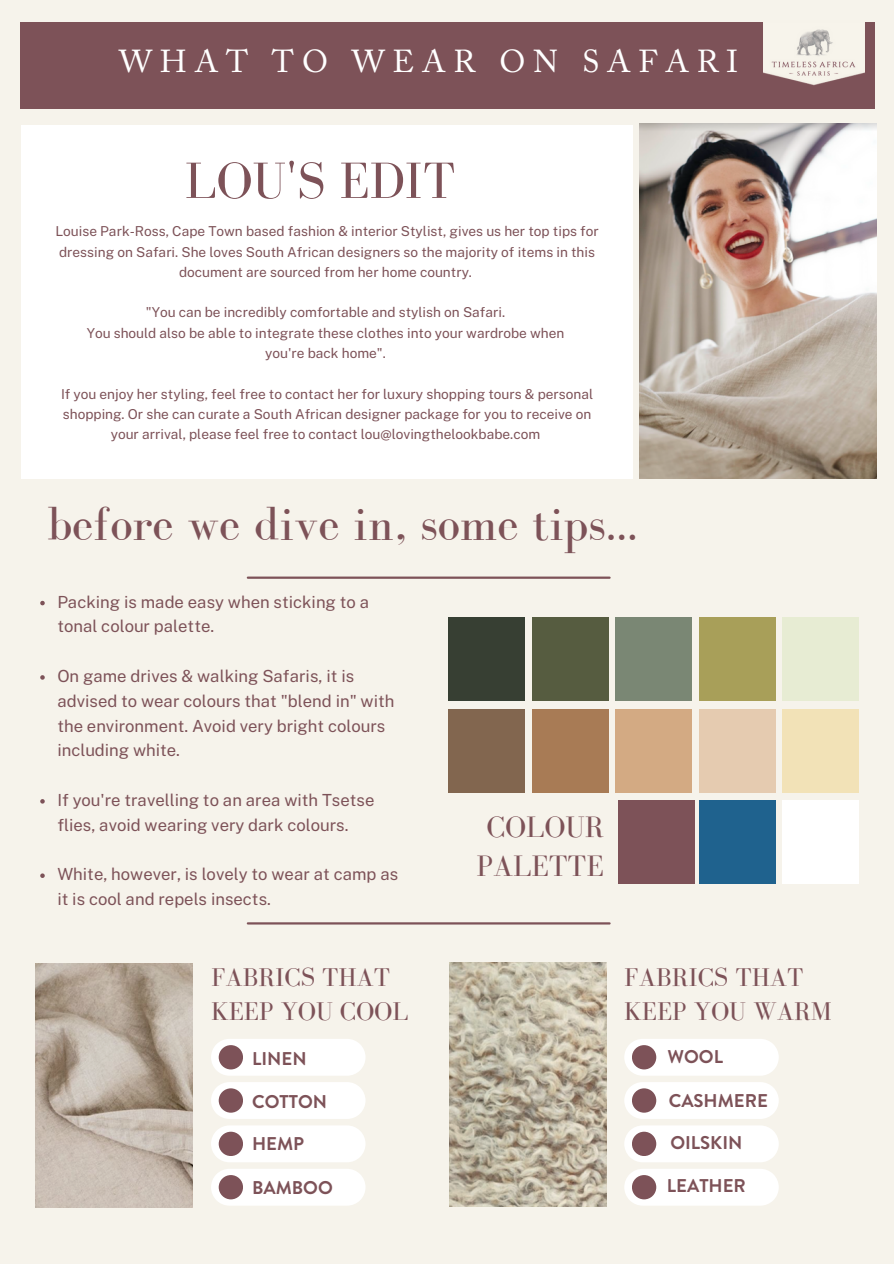
<style>
.page{position:relative;width:894px;height:1264px;background:#fff}
.page>*{position:absolute;margin:0;border:0;box-sizing:border-box;transform-origin:0 0}
.t1{font:52.35px "Bodoni FLF";color:#7d5258}
.t2{font:49.35px "Bodoni FLF";color:#7d5258}
.t3{font:31.5px "Adobe Caslon Pro";letter-spacing:.25em;color:#fff}
.t4{font:30.3px/39.3px "Bodoni FLF";color:#7d5258;text-align:center}
.t5{font:26.4px/33.3px "Bodoni FLF";color:#7d5258}
.t6{font:700 18.45px "Brandon Grotesque";color:#7d5258}
.t7{font:16.65px/24.8px "Public Sans";color:#7d5258}
.t8{font:13.65px/20.2px "Public Sans";color:#7d5258;text-align:center}
</style>
<div class="page">
<div style="left:0;top:0;width:893px;height:1263px;background:#f6f3eb"></div>
<div style="left:22px;top:125px;width:610px;height:353px;background:#fff"></div>
<div style="left:20px;top:23px;width:854px;height:86px;background:#7d5258"></div>
<img style="left:639px;top:124px;width:237px;height:354px">
<img style="left:763px;top:23px;width:101px;height:63px">
<hr style="left:248px;top:922px;width:361px;height:2px;background:#7d5258">
<div style="left:782px;top:800px;width:76px;height:84px;background:#fff"></div>
<div style="left:699px;top:800px;width:76px;height:84px;background:#1f628e"></div>
<div style="left:617px;top:800px;width:76px;height:84px;background:#7d5258"></div>
<div style="left:615px;top:708px;width:76px;height:84px;background:#d3aa83"></div>
<div style="left:532px;top:708px;width:76px;height:84px;background:#a87b55"></div>
<div style="left:448px;top:708px;width:77px;height:84px;background:#82664f"></div>
<div style="left:782px;top:708px;width:76px;height:84px;background:#f2e2b7"></div>
<div style="left:699px;top:708px;width:76px;height:84px;background:#e5cbb0"></div>
<div style="left:699px;top:617px;width:76px;height:83px;background:#a89f59"></div>
<div style="left:615px;top:617px;width:76px;height:83px;background:#7a8774"></div>
<div style="left:532px;top:617px;width:76px;height:83px;background:#565c40"></div>
<div style="left:448px;top:617px;width:77px;height:83px;background:#373f33"></div>
<div style="left:782px;top:617px;width:76px;height:83px;background:#e7ecd3"></div>
<svg style="left:40px;top:601px;width:5px;height:4px"></svg>
<svg style="left:40px;top:675px;width:5px;height:4px"></svg>
<svg style="left:40px;top:799px;width:5px;height:4px"></svg>
<svg style="left:40px;top:873px;width:5px;height:5px"></svg>
<div style="left:211px;top:1039px;width:154px;height:36px;background:#fff"></div>
<div style="left:211px;top:1082px;width:154px;height:36px;background:#fff"></div>
<svg style="left:211px;top:1125px;width:154px;height:37px;background:#fdfdfc"></svg>
<div style="left:211px;top:1169px;width:154px;height:36px;background:#fff"></div>
<div style="left:219px;top:1045px;width:24px;height:24px;background:#7d5258;border-radius:50%"></div>
<div style="left:219px;top:1088px;width:24px;height:24px;background:#7d5258;border-radius:50%"></div>
<div style="left:219px;top:1131px;width:24px;height:24px;background:#7d5258;border-radius:50%"></div>
<div style="left:219px;top:1174px;width:24px;height:25px;background:#7d5258;border-radius:50%"></div>
<div style="left:624px;top:1039px;width:154px;height:36px;background:#fff"></div>
<div style="left:624px;top:1082px;width:154px;height:36px;background:#fff"></div>
<svg style="left:624px;top:1125px;width:154px;height:37px;background:#fdfdfc"></svg>
<div style="left:624px;top:1169px;width:154px;height:36px;background:#fff"></div>
<div style="left:631px;top:1045px;width:25px;height:24px;background:#7d5258;border-radius:50%"></div>
<div style="left:631px;top:1088px;width:25px;height:24px;background:#7d5258;border-radius:50%"></div>
<div style="left:631px;top:1131px;width:25px;height:24px;background:#7d5258;border-radius:50%"></div>
<div style="left:631px;top:1174px;width:25px;height:25px;background:#7d5258;border-radius:50%"></div>
<img style="left:449px;top:962px;width:157px;height:244px">
<img style="left:36px;top:963px;width:156px;height:244px">
<hr style="left:248px;top:576px;width:361px;height:3px;background:#7d5258">
<p class="t3" style="left:119px;top:49px;width:620px">WHAT TO WEAR ON SAFARI</p>
<p class="t1" style="left:185px;top:152px;width:272px">LOU'S EDIT</p>
<p class="t8" style="left:55px;top:221px;width:544px">Louise Park-Ross, Cape Town based fashion &amp; interior Stylist, gives us her top tips for dressing on Safari. She loves South African designers so the majority of items in this document are sourced from her home country.</p>
<p class="t8" style="left:146px;top:302px;width:360px">"You can be incredibly comfortable and stylish on Safari.</p>
<p class="t8" style="left:87px;top:322px;width:479px">You should also be able to integrate these clothes into your wardrobe when</p>
<p class="t8" style="left:265px;top:343px;width:122px">you're back home".</p>
<p class="t8" style="left:61px;top:383px;width:533px">If you enjoy her styling, feel free to contact her for luxury shopping tours &amp; personal shopping. Or she can curate a South African designer package for you to receive on your arrival, please feel free to contact lou@lovingthelookbabe.com</p>
<p class="t2" style="left:47px;top:497px;width:592px">before we dive in, some tips...</p>
<p class="t7" style="left:57px;top:589px;width:313px">Packing is made easy when sticking to a tonal colour palette.</p>
<p class="t7" style="left:57px;top:663px;width:338px">On game drives &amp; walking Safaris, it is advised to wear colours that "blend in" with the environment. Avoid very bright colours including white.</p>
<p class="t7" style="left:57px;top:787px;width:318px">If you're travelling to an area with Tsetse flies, avoid wearing very dark colours.</p>
<p class="t7" style="left:57px;top:861px;width:342px">White, however, is lovely to wear at camp as it is cool and repels insects.</p>
<p class="t4" style="left:476px;top:807px;width:129px">COLOUR<br>PALETTE</p>
<p class="t5" style="left:211px;top:960px;width:199px">FABRICS THAT<br>KEEP YOU COOL</p>
<p class="t5" style="left:624px;top:960px;width:209px">FABRICS THAT<br>KEEP YOU WARM</p>
<p class="t6" style="left:252px;top:1045px;width:56px">LINEN</p>
<p class="t6" style="left:252px;top:1088px;width:76px">COTTON</p>
<p class="t6" style="left:252px;top:1130px;width:54px">HEMP</p>
<p class="t6" style="left:252px;top:1174px;width:82px">BAMBOO</p>
<p class="t6" style="left:667px;top:1044px;width:57px">WOOL</p>
<p class="t6" style="left:668px;top:1087px;width:101px">CASHMERE</p>
<p class="t6" style="left:670px;top:1129px;width:73px">OILSKIN</p>
<p class="t6" style="left:666px;top:1172px;width:80px">LEATHER</p>
</div>
